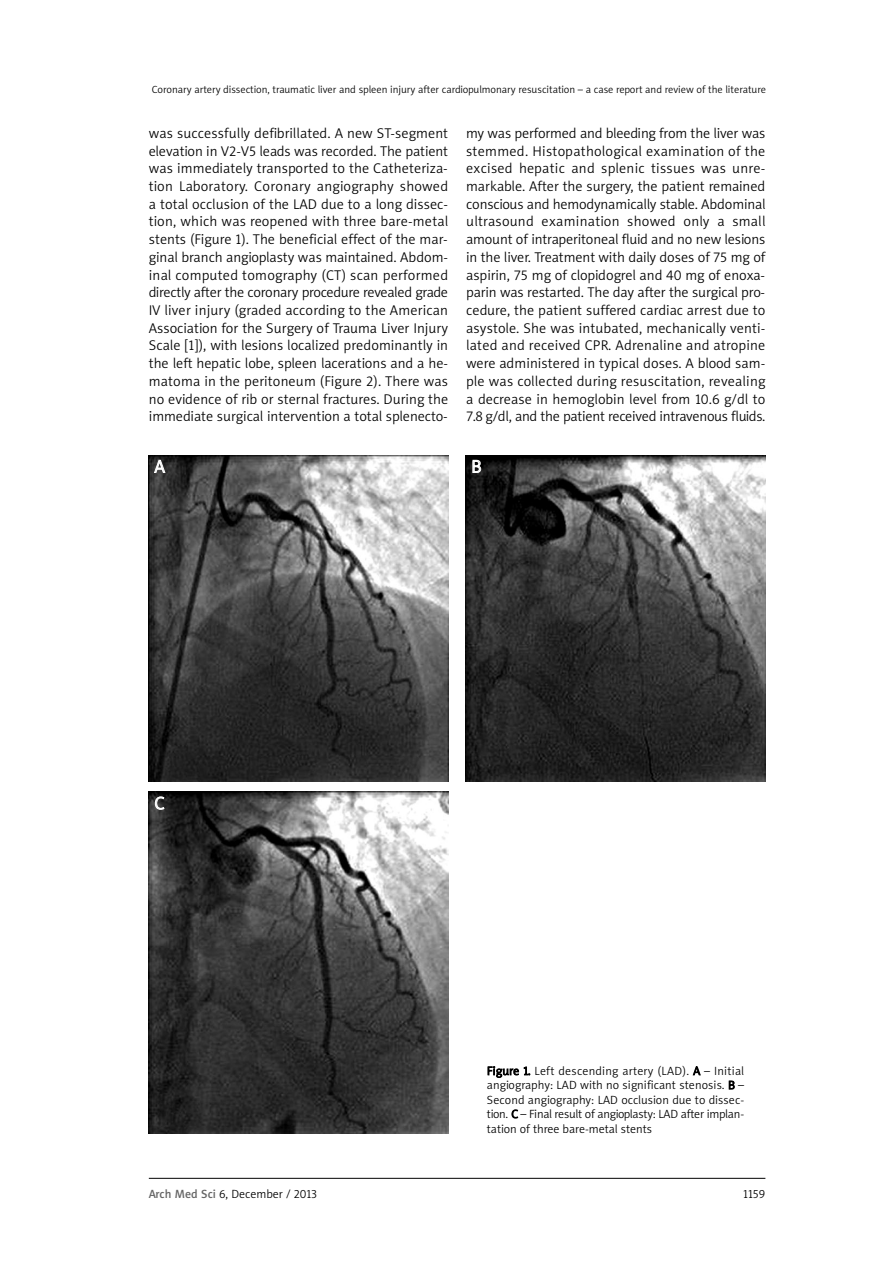
<style>
.page{position:relative;width:893px;height:1263px;background:#fff}
.page>*{position:absolute;margin:0;border:0;box-sizing:border-box;transform-origin:0 0}
.t1{font:18px "Naomi Sans EFNPS Light";color:#fff}
.t2{font:14.25px/17.7px "Naomi Sans EFNPS Light";letter-spacing:-.015em;color:#000;text-align:justify}
.t3{font:12px/14.4px "Naomi Sans EFNPS Light";color:#000;text-align:justify}
.t4{font:10.5px "Naomi Sans EFNPS Light";color:#000}
.s1{font-family:"Naomi Sans EFNPS Medium";color:#666}
</style>
<div class="page">
<hr style="left:149px;top:1178px;width:616px;height:1px;background:#000">
<img style="left:149px;top:455px;width:300px;height:327px">
<img style="left:466px;top:455px;width:299px;height:327px">
<img style="left:149px;top:792px;width:300px;height:341px">
<p class="t4" style="left:152px;top:85px;width:616px">Coronary artery dissection, traumatic liver and spleen injury after cardiopulmonary resuscitation – a case report and review of the literature</p>
<p class="t2" style="left:149px;top:125px;width:301px">was successfully defibrillated. A new ST-segment elevation in V2-V5 leads was recorded. The patient was immediately transported to the Catheteriza&shy;tion Laboratory. Coronary angiography showed a total occlusion of the LAD due to a long dissec&shy;tion, which was reopened with three bare-metal stents (Figure 1). The beneficial effect of the mar&shy;ginal branch angioplasty was maintained. Abdom&shy;inal computed tomography (CT) scan performed directly after the coronary procedure revealed grade IV liver injury (graded according to the American Association for the Surgery of Trauma Liver Injury Scale [1]), with lesions localized predominantly in the left hepatic lobe, spleen lacerations and a he&shy;matoma in the peritoneum (Figure 2). There was no evidence of rib or sternal fractures. During the immediate surgical intervention a total splenecto-</p>
<p class="t2" style="left:466px;top:125px;width:301px">my was performed and bleeding from the liver was stemmed. Histopathological examination of the excised hepatic and splenic tissues was unre&shy;markable. After the surgery, the patient remained conscious and hemodynamically stable. Abdominal ultrasound examination showed only a small amount of intraperitoneal fluid and no new lesions in the liver. Treatment with daily doses of 75 mg of aspirin, 75 mg of clopidogrel and 40 mg of enoxa&shy;parin was restarted. The day after the surgical pro&shy;cedure, the patient suffered cardiac arrest due to asystole. She was intubated, mechanically venti&shy;lated and received CPR. Adrenaline and atropine were administered in typical doses. A blood sam&shy;ple was collected during resuscitation, revealing a decrease in hemoglobin level from 10.6 g/dl to 7.8 g/dl, and the patient received intravenous fluids.</p>
<p class="t1" style="left:154px;top:459px;width:12px">A</p>
<p class="t1" style="left:471px;top:459px;width:12px">B</p>
<p class="t1" style="left:154px;top:796px;width:12px">C</p>
<p class="t3" style="left:487px;top:1065px;width:259px">Figure 1. Left descending artery (LAD). A – Initial angiography: LAD with no significant stenosis. B – Second angiography: LAD occlusion due to dissec&shy;tion. C – Final result of angioplasty: LAD after implan&shy;tation of three bare-metal stents</p>
<p class="t3" style="left:149px;top:1187px;width:170px"><span class="s1">Arch Med Sci</span> 6, December / 2013</p>
<p class="t3" style="left:743px;top:1187px;width:24px">1159</p>
</div>
